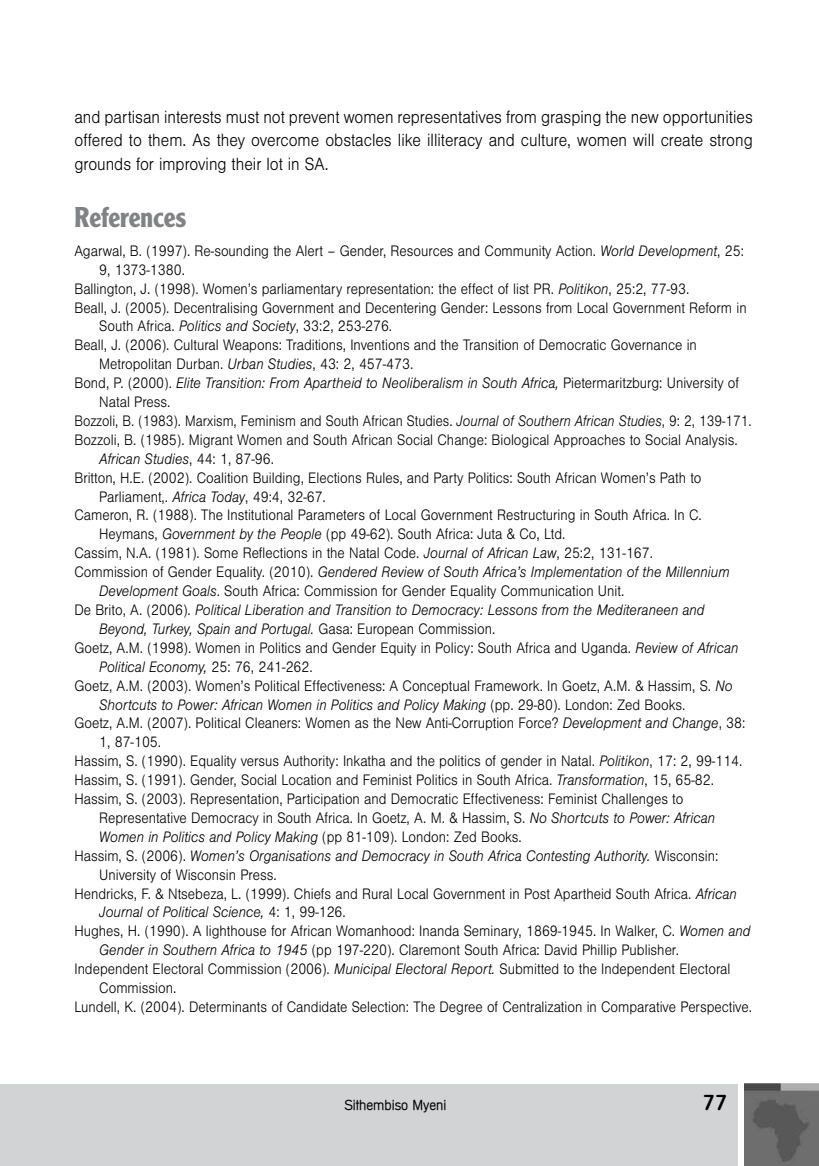
<style>
.page{position:relative;width:819px;height:1166px;background:#fff}
.page>*{position:absolute;margin:0;border:0;box-sizing:border-box;transform-origin:0 0}
.t1{font:700 28px "Clearface Gothic LT Std";color:#808285;scale:.9 1}
.t2{font:500 21px "Mercedes";color:#000}
.t3{font:300 18.38px/23.6px "Nimbus San T";color:#000;text-align:justify;scale:.9 1}
.t4{font:300 15.75px "Nimbus San T";color:#000;scale:.9 1}
.t5{font:italic 300 15.75px "Nimbus San T";color:#000;scale:.9 1}
.t6{font:300 15.75px "Nimbus San T";color:#000;scale:.87 1}
.t7{font:300 14px "Mercedes";color:#000}
.s1{font-style:italic}
.s2{font-style:normal}
</style>
<div class="page">
<div style="left:0;top:1084px;width:737px;height:82px;background:#d1d3d4"></div>
<img style="left:744px;top:1083px;width:75px;height:83px">
<p class="t3" style="left:74px;top:105px;width:755px">and partisan interests must not prevent women representatives from grasping the new opportunities offered to them. As they overcome obstacles like illiteracy and culture, women will create strong grounds for improving their lot in SA.</p>
<h1 class="t1" style="left:74px;top:201px;width:126px">References</h1>
<p class="t4" style="left:74px;top:242px;width:745px">Agarwal, B. (1997). Re-sounding the Alert – Gender, Resources and Community Action. <span class="s1">World Development</span>, 25:</p>
<p class="t4" style="left:99px;top:261px;width:97px">9, 1373-1380.</p>
<p class="t4" style="left:74px;top:280px;width:684px">Ballington, J. (1998). Women’s parliamentary representation: the effect of list PR. <span class="s1">Politikon</span>, 25:2, 77-93.</p>
<p class="t4" style="left:74px;top:299px;width:748px">Beall, J. (2005). Decentralising Government and Decentering Gender: Lessons from Local Government Reform in</p>
<p class="t4" style="left:99px;top:318px;width:327px">South Africa. <span class="s1">Politics and Society</span>, 33:2, 253-276.</p>
<p class="t4" style="left:74px;top:337px;width:693px">Beall, J. (2006). Cultural Weapons: Traditions, Inventions and the Transition of Democratic Governance in</p>
<p class="t4" style="left:99px;top:356px;width:350px">Metropolitan Durban. <span class="s1">Urban Studies</span>, 43: 2, 457-473.</p>
<p class="t5" style="left:74px;top:374px;width:740px"><span class="s2">Bond, P. (2000).</span> Elite Transition: From Apartheid to Neoliberalism in South Africa, <span class="s2">Pietermaritzburg: University of</span></p>
<p class="t4" style="left:99px;top:394px;width:81px">Natal Press.</p>
<p class="t6" style="left:74px;top:412px;width:780px">Bozzoli, B. (1983). Marxism, Feminism and South African Studies. <span class="s1">Journal of Southern African Studies</span>, 9: 2, 139-171.</p>
<p class="t4" style="left:74px;top:431px;width:738px">Bozzoli, B. (1985). Migrant Women and South African Social Change: Biological Approaches to Social Analysis.</p>
<p class="t5" style="left:99px;top:450px;width:196px">African Studies<span class="s2">, 44: 1, 87-96.</span></p>
<p class="t4" style="left:74px;top:469px;width:698px">Britton, H.E. (2002). Coalition Building, Elections Rules, and Party Politics: South African Women’s Path to</p>
<p class="t4" style="left:99px;top:488px;width:253px">Parliament,. <span class="s1">Africa Today</span>, 49:4, 32-67.</p>
<p class="t4" style="left:74px;top:507px;width:698px">Cameron, R. (1988). The Institutional Parameters of Local Government Restructuring in South Africa. In C.</p>
<p class="t4" style="left:99px;top:526px;width:519px">Heymans, <span class="s1">Government by the People</span> (pp 49-62). South Africa: Juta &amp; Co, Ltd.</p>
<p class="t4" style="left:74px;top:545px;width:644px">Cassim, N.A. (1981). Some Reflections in the Natal Code. <span class="s1">Journal of African Law</span>, 25:2, 131-167.</p>
<p class="t5" style="left:74px;top:563px;width:729px"><span class="s2">Commission of Gender Equality. (2010).</span> Gendered Review of South Africa’s Implementation of the Millennium</p>
<p class="t4" style="left:99px;top:583px;width:585px"><span class="s1">Development Goals</span>. South Africa: Commission for Gender Equality Communication Unit.</p>
<p class="t5" style="left:74px;top:601px;width:701px"><span class="s2">De Brito, A. (2006).</span> Political Liberation and Transition to Democracy: Lessons from the Mediteraneen and</p>
<p class="t5" style="left:99px;top:620px;width:441px">Beyond, Turkey, Spain and Portugal. <span class="s2">Gasa: European Commission.</span></p>
<p class="t4" style="left:74px;top:639px;width:739px">Goetz, A.M. (1998). Women in Politics and Gender Equity in Policy: South Africa and Uganda. <span class="s1">Review of African</span></p>
<p class="t5" style="left:99px;top:658px;width:239px">Political Economy, <span class="s2">25: 76, 241-262.</span></p>
<p class="t4" style="left:74px;top:677px;width:733px">Goetz, A.M. (2003). Women’s Political Effectiveness: A Conceptual Framework. In Goetz, A.M. &amp; Hassim, S. <span class="s1">No</span></p>
<p class="t5" style="left:99px;top:696px;width:652px">Shortcuts to Power: African Women in Politics and Policy Making <span class="s2">(pp. 29-80). London: Zed Books.</span></p>
<p class="t4" style="left:74px;top:715px;width:747px">Goetz, A.M. (2007). Political Cleaners: Women as the New Anti-Corruption Force? <span class="s1">Development and Change</span>, 38:</p>
<p class="t4" style="left:99px;top:734px;width:70px">1, 87-105.</p>
<p class="t4" style="left:74px;top:753px;width:743px">Hassim, S. (1990). Equality versus Authority: Inkatha and the politics of gender in Natal. <span class="s1">Politikon</span>, 17: 2, 99-114.</p>
<p class="t4" style="left:74px;top:772px;width:712px">Hassim, S. (1991). Gender, Social Location and Feminist Politics in South Africa. <span class="s1">Transformation</span>, 15, 65-82.</p>
<p class="t4" style="left:74px;top:790px;width:678px">Hassim, S. (2003). Representation, Participation and Democratic Effectiveness: Feminist Challenges to</p>
<p class="t4" style="left:99px;top:809px;width:685px">Representative Democracy in South Africa. In Goetz, A. M. &amp; Hassim, S. <span class="s1">No Shortcuts to Power: African</span></p>
<p class="t5" style="left:99px;top:828px;width:471px">Women in Politics and Policy Making <span class="s2">(pp 81-109). London: Zed Books.</span></p>
<p class="t5" style="left:74px;top:847px;width:717px"><span class="s2">Hassim, S. (2006).</span> Women’s Organisations and Democracy in South Africa Contesting Authority. <span class="s2">Wisconsin:</span></p>
<p class="t4" style="left:99px;top:866px;width:199px">University of Wisconsin Press.</p>
<p class="t4" style="left:74px;top:885px;width:737px">Hendricks, F. &amp; Ntsebeza, L. (1999). Chiefs and Rural Local Government in Post Apartheid South Africa. <span class="s1">African</span></p>
<p class="t5" style="left:99px;top:904px;width:275px">Journal of Political Science, <span class="s2">4: 1, 99-126.</span></p>
<p class="t4" style="left:74px;top:923px;width:752px">Hughes, H. (1990). A lighthouse for African Womanhood: Inanda Seminary, 1869-1945. In Walker, C. <span class="s1">Women and</span></p>
<p class="t4" style="left:99px;top:942px;width:645px"><span class="s1">Gender in Southern Africa to 1945</span> (pp 197-220). Claremont South Africa: David Phillip Publisher.</p>
<p class="t4" style="left:74px;top:961px;width:730px">Independent Electoral Commission (2006). <span class="s1">Municipal Electoral Report.</span> Submitted to the Independent Electoral</p>
<p class="t4" style="left:99px;top:979px;width:87px">Commission.</p>
<p class="t4" style="left:74px;top:998px;width:754px">Lundell, K. (2004). Determinants of Candidate Selection: The Degree of Centralization in Comparative Perspective.</p>
<p class="t7" style="left:344px;top:1096px;width:103px">Sithembiso Myeni</p>
<h2 class="t2" style="left:702px;top:1090px;width:28px">77</h2>
</div>
